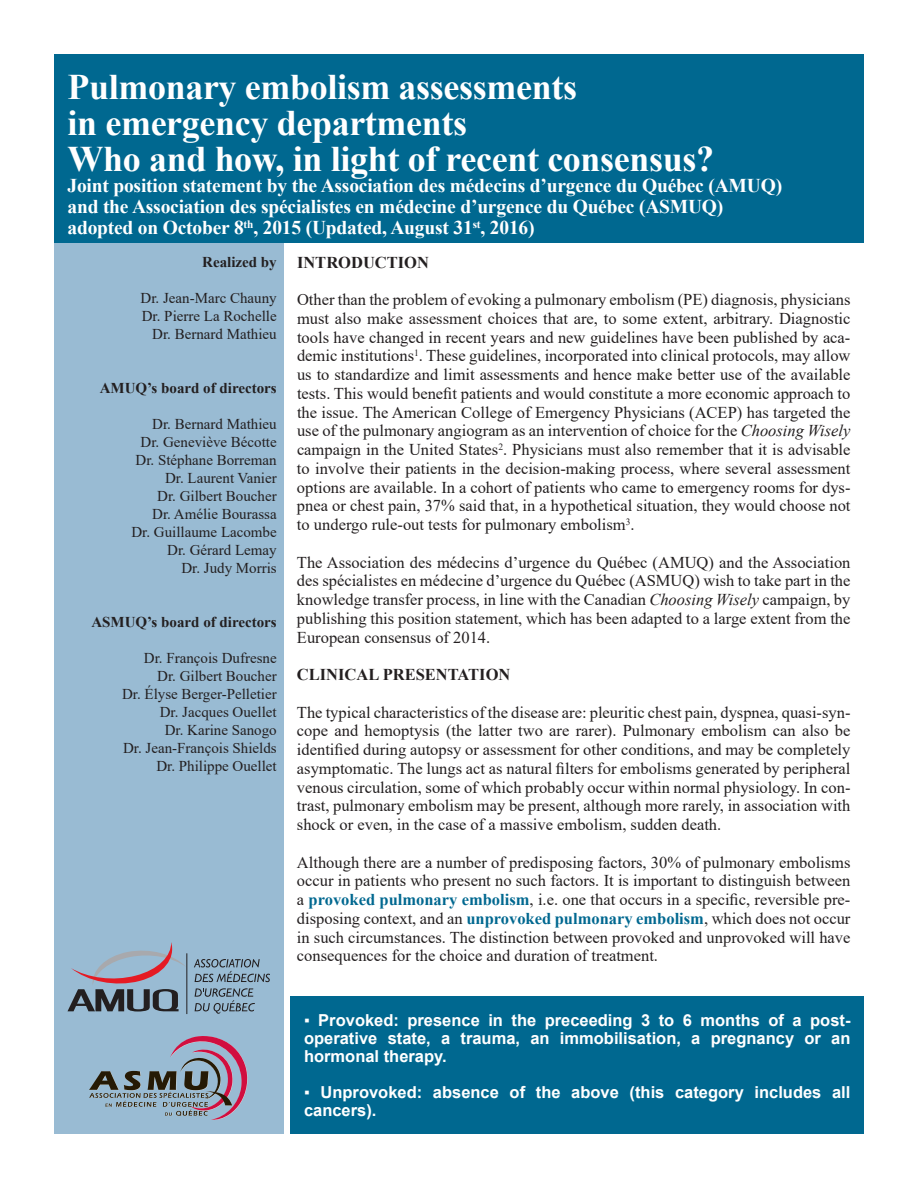
<style>
.page{position:relative;width:918px;height:1188px;background:#fff}
.page>*{position:absolute;margin:0;border:0;box-sizing:border-box;transform-origin:0 0}
.t1{font:700 36px/36px "Times New Roman";letter-spacing:-.01em;color:#fff}
.t2{font:700 19.5px/21px "Times New Roman";letter-spacing:-.01em;color:#fff}
.t3{font:16.5px/18.8px "Times New Roman";color:#231f20;text-align:justify}
.t4{font:700 16.5px/18px "Arial";color:#fff;text-align:justify}
.t5{font:700 16.5px "Times New Roman";color:#231f20}
.t6{font:15px/18px "Times New Roman";color:#231f20;text-align:right}
.t7{font:700 15px "Times New Roman";color:#231f20}
.s1{font-style:italic}
.s2{font-weight:700;color:#006890}
.s3{font-weight:400}
</style>
<div class="page">
<div style="left:54px;top:54px;width:810px;height:189px;background:#006890"></div>
<div style="left:54px;top:243px;width:230px;height:891px;background:#99bbd3"></div>
<svg style="left:194px;top:959px;width:76px;height:23px"></svg>
<svg style="left:195px;top:988px;width:60px;height:26px"></svg>
<hr style="left:187px;top:953px;width:1px;height:61px;background:#231f20">
<svg style="left:68px;top:942px;width:117px;height:70px"></svg>
<svg style="left:89px;top:1036px;width:159px;height:84px"></svg>
<div style="left:291px;top:997px;width:573px;height:137px;background:#006890"></div>
<h1 class="t1" style="left:68px;top:68px;width:648px">Pulmonary embolism assessments<br>in emergency departments<br>Who and how, in light of recent consensus?</h1>
<p class="t2" style="left:68px;top:175px;width:716px">Joint position statement by the Association des médecins d’urgence du Québec (AMUQ) and the Association des spécialistes en médecine d’urgence du Québec (ASMUQ) adopted on October 8<sup>th</sup>, 2015 (Updated, August 31<sup>st</sup>, 2016)</p>
<p class="t7" style="left:202px;top:251px;width:76px">Realized by</p>
<p class="t6" style="left:141px;top:289px;width:138px">Dr. Jean-Marc Chauny<br>Dr. Pierre La Rochelle<br>Dr. Bernard Mathieu</p>
<p class="t5" style="left:297px;top:250px;width:133px">INTRODUCTION</p>
<p class="t3" style="left:297px;top:290px;width:555px">Other than the problem of evoking a pulmonary embolism (PE) diagnosis, physicians must also make assessment choices that are, to some extent, arbitrary. Diagnostic tools have changed in recent years and new guidelines have been published by aca&shy;demic institutions<sup>1</sup>. These guidelines, incorporated into clinical protocols, may allow us to standardize and limit assessments and hence make better use of the available tests. This would benefit patients and would constitute a more economic approach to the issue. The American College of Emergency Physicians (ACEP) has targeted the use of the pulmonary angiogram as an intervention of choice for the <span class="s1">Choosing Wisely </span>campaign in the United States<sup>2</sup>. Physicians must also remember that it is advisable to involve their patients in the decision-making process, where several assessment options are available. In a cohort of patients who came to emergency rooms for dys&shy;pnea or chest pain, 37% said that, in a hypothetical situation, they would choose not to undergo rule-out tests for pulmonary embolism<sup>3</sup>.</p>
<p class="t3" style="left:297px;top:552px;width:555px">The Association des médecins d’urgence du Québec (AMUQ) and the Association des spécialistes en médecine d’urgence du Québec (ASMUQ) wish to take part in the knowledge transfer process, in line with the Canadian <span class="s1">Choosing Wisely</span> campaign, by publishing this position statement, which has been adapted to a large extent from the European consensus of 2014.</p>
<p class="t5" style="left:297px;top:663px;width:215px">CLINICAL PRESENTATION</p>
<p class="t3" style="left:297px;top:702px;width:555px">The typical characteristics of the disease are: pleuritic chest pain, dyspnea, quasi-syn&shy;cope and hemoptysis (the latter two are rarer). Pulmonary embolism can also be identified during autopsy or assessment for other conditions, and may be completely asymptomatic. The lungs act as natural filters for embolisms generated by peripheral venous circulation, some of which probably occur within normal physiology. In con&shy;trast, pulmonary embolism may be present, although more rarely, in association with shock or even, in the case of a massive embolism, sudden death.</p>
<p class="t3" style="left:297px;top:852px;width:555px">Although there are a number of predisposing factors, 30% of pulmonary embolisms occur in patients who present no such factors. It is important to distinguish between a <span class="s2">provoked pulmonary embolism</span>, i.e. one that occurs in a specific, reversible pre&shy;disposing context, and an <span class="s2">unprovoked pulmonary embolism</span>, which does not occur in such circumstances. The distinction between provoked and unprovoked will have consequences for the choice and duration of treatment.</p>
<p class="t7" style="left:100px;top:377px;width:179px">AMUQ’s board of directors</p>
<p class="t6" style="left:131px;top:415px;width:147px">Dr. Bernard Mathieu<br>Dr. Geneviève Bécotte<br>Dr. Stéphane Borreman<br>Dr. Laurent Vanier<br>Dr. Gilbert Boucher<br>Dr. Amélie Bourassa<br>Dr. Guillaume Lacombe<br>Dr. Gérard Lemay<br>Dr. Judy Morris</p>
<p class="t7" style="left:91px;top:611px;width:187px">ASMUQ’s board of directors</p>
<p class="t6" style="left:122px;top:649px;width:156px">Dr. François Dufresne<br>Dr. Gilbert Boucher<br>Dr. Élyse Berger-Pelletier<br>Dr. Jacques Ouellet<br>Dr. Karine Sanogo<br>Dr. Jean-François Shields<br>Dr. Philippe Ouellet</p>
<p class="t4" style="left:304px;top:1012px;width:548px"><span class="s3">▪</span> Provoked: presence in the preceeding 3 to 6 months of a post&shy;operative state, a trauma, an immobilisation, a pregnancy or an hormonal therapy.</p>
<p class="t4" style="left:304px;top:1084px;width:548px"><span class="s3">▪</span> Unprovoked: absence of the above (this category includes all cancers).</p>
</div>
